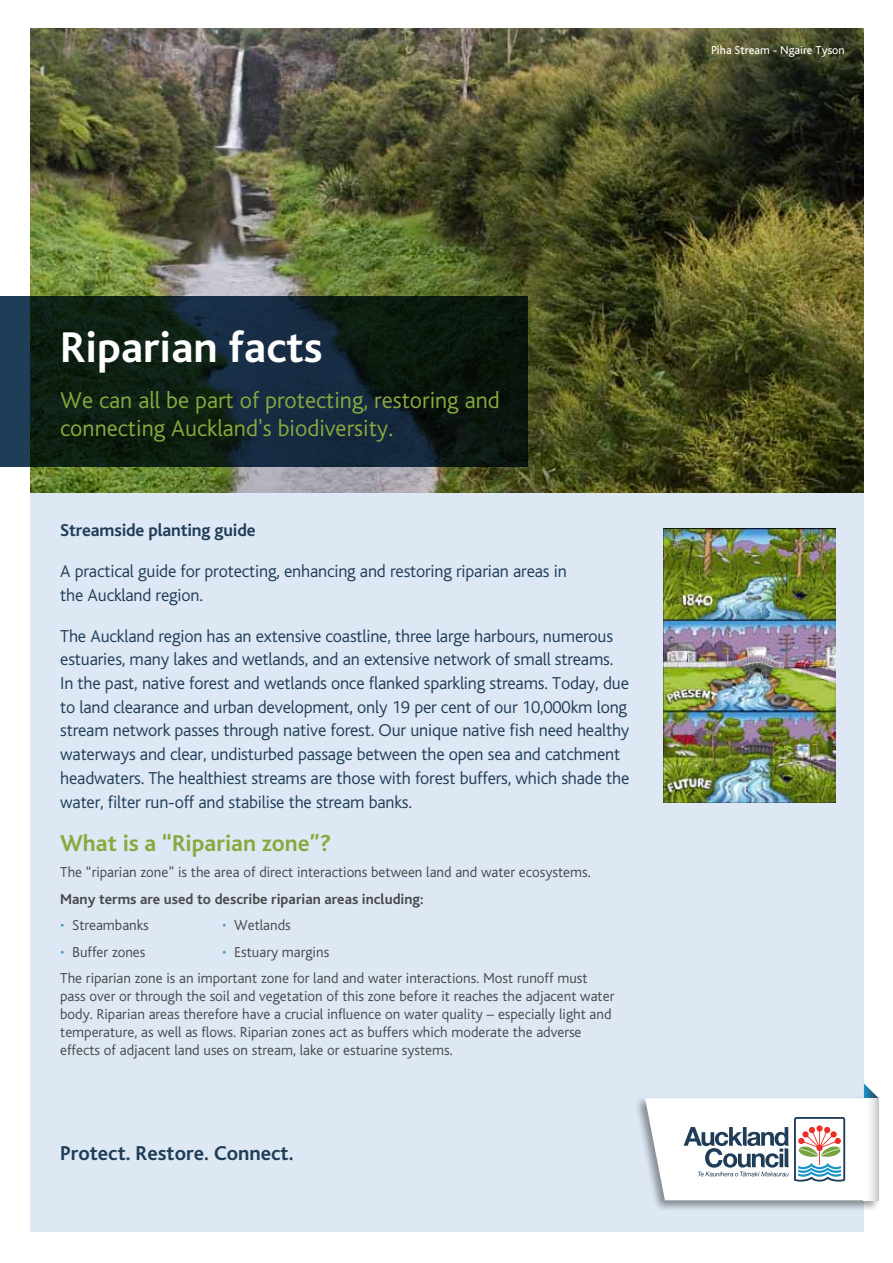
<style>
.page{position:relative;width:893px;height:1263px;background:#fff}
.page>*{position:absolute;margin:0;border:0;box-sizing:border-box;transform-origin:0 0}
.t1{font:45px "Auckland Council Bliss Bold";color:#fff}
.t2{font:24px/28.8px "Auckland Council Bliss Light";color:#87aa3e}
.heading{font:24px "Auckland Council Bliss Bold";color:#87aa3e}
.heading-2{font:21px "Auckland Council Bliss Bold";color:#203d58}
.intro{font:18px/23.7px "Auckland Council Bliss Light";letter-spacing:-.01em;color:#203d58}
.intro-2{font:18px "Auckland Council Bliss Bold";letter-spacing:-.01em;color:#203d58}
.body{font:15px/18px "Auckland Council Bliss Light";color:#48484a}
.body-2{font:15px "Auckland Council Bliss Bold";color:#48484a}
.credits{font:12px "Auckland Council Bliss Regular";color:#fff}
.s1{color:#499ecf}
</style>
<div class="page">
<div style="left:30px;top:29px;width:834px;height:1203px;background:#dde8f4"></div>
<div style="left:634px;top:1095px;width:248px;height:117px;background:#000;opacity:.4"></div>
<svg style="left:645px;top:1083px;width:234px;height:117px"></svg>
<svg style="left:864px;top:1098px;width:15px;height:102px"></svg>
<img style="left:30px;top:29px;width:834px;height:463px">
<img style="left:663px;top:528px;width:172px;height:275px">
<svg style="left:1px;top:297px;width:527px;height:170px;background:#102222"></svg>
<p class="credits" style="left:711px;top:44px;width:135px">Piha Stream - Ngaire Tyson</p>
<p class="t1" style="left:60px;top:324px;width:264px">Riparian facts</p>
<p class="t2" style="left:60px;top:386px;width:441px">We can all be part of protecting, restoring and connecting Auckland's biodiversity.</p>
<p class="intro-2" style="left:60px;top:521px;width:197px">Streamside planting guide</p>
<p class="intro" style="left:60px;top:560px;width:508px">A practical guide for protecting, enhancing and restoring riparian areas in the Auckland region.</p>
<p class="intro" style="left:60px;top:624px;width:571px">The Auckland region has an extensive coastline, three large harbours, numerous estuaries, many lakes and wetlands, and an extensive network of small streams.<br>In the past, native forest and wetlands once flanked sparkling streams. Today, due to land clearance and urban development, only 19 per cent of our 10,000km long stream network passes through native forest. Our unique native fish need healthy waterways and clear, undisturbed passage between the open sea and catchment headwaters. The healthiest streams are those with forest buffers, which shade the water, filter run-off and stabilise the stream banks.</p>
<p class="heading" style="left:60px;top:830px;width:272px">What is a “Riparian zone”?</p>
<p class="body" style="left:60px;top:863px;width:532px">The “riparian zone” is the area of direct interactions between land and water ecosystems.</p>
<p class="body-2" style="left:60px;top:891px;width:365px">Many terms are used to describe riparian areas including:</p>
<p class="body" style="left:60px;top:916px;width:90px"><span class="s1">•</span> Streambanks</p>
<p class="body" style="left:222px;top:916px;width:70px"><span class="s1">•</span> Wetlands</p>
<p class="body" style="left:60px;top:943px;width:87px"><span class="s1">•</span> Buffer zones</p>
<p class="body" style="left:222px;top:943px;width:109px"><span class="s1">•</span> Estuary margins</p>
<p class="body" style="left:60px;top:969px;width:556px">The riparian zone is an important zone for land and water interactions. Most runoff must pass over or through the soil and vegetation of this zone before it reaches the adjacent water body. Riparian areas therefore have a crucial influence on water quality – especially light and temperature, as well as flows. Riparian zones act as buffers which moderate the adverse effects of adjacent land uses on stream, lake or estuarine systems.</p>
<p class="heading-2" style="left:60px;top:1142px;width:235px">Protect. Restore. Connect.</p>
</div>
